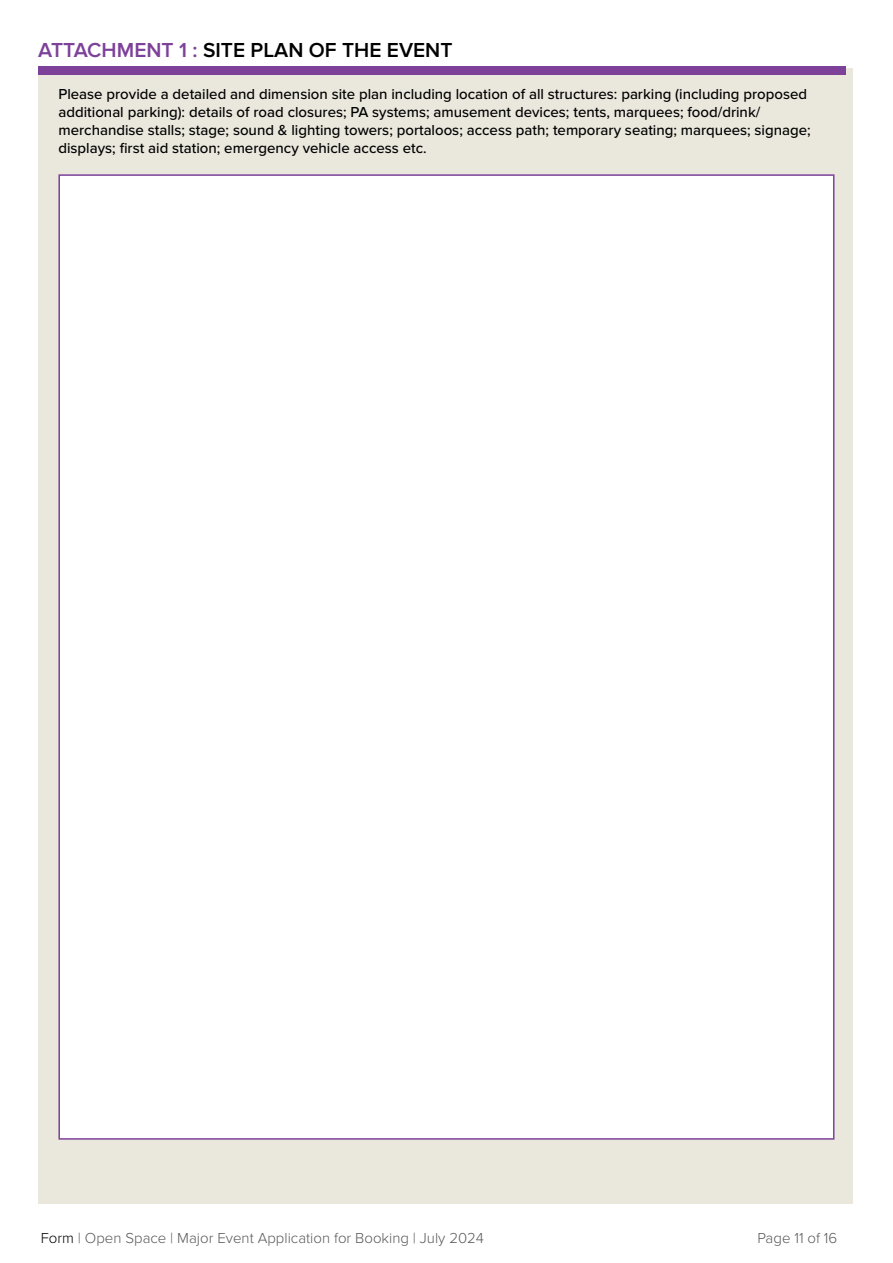
<style>
.page{position:relative;width:893px;height:1263px;background:#fff}
.page>*{position:absolute;margin:0;border:0;box-sizing:border-box;transform-origin:0 0}
.t1{font:600 21px "Proxima Nova";color:#000}
.t2{font:500 15px/18px "Proxima Nova";color:#000}
.t3{font:300 15px "Proxima Nova";color:#58595b}
.s1{color:#7d4199}
.s2{color:#000}
</style>
<div class="page">
<div style="left:38px;top:68px;width:815px;height:1135px;background:#eae7dd"></div>
<div style="left:58px;top:174px;width:776px;height:966px;background:#fff;border:2px solid #7d4199"></div>
<div style="left:38px;top:66px;width:808px;height:8px;background:#7d4199"></div>
<h1 class="t1" style="left:38px;top:38px;width:416px"><span class="s1">ATTACHMENT 1 :</span> SITE PLAN OF THE EVENT</h1>
<p class="t2" style="left:58px;top:86px;width:754px">Please provide a detailed and dimension site plan including location of all structures: parking (including proposed additional parking): details of road closures; PA systems; amusement devices; tents, marquees; food/drink/ merchandise stalls; stage; sound &amp; lighting towers; portaloos; access path; temporary seating; marquees; signage; displays; first aid station; emergency vehicle access etc.</p>
<p class="t3" style="left:41px;top:1229px;width:445px"><span class="s2">Form</span> | Open Space | Major Event Application for Booking | July 2024</p>
<p class="t3" style="left:757px;top:1229px;width:81px">Page 11 of 16</p>
</div>
